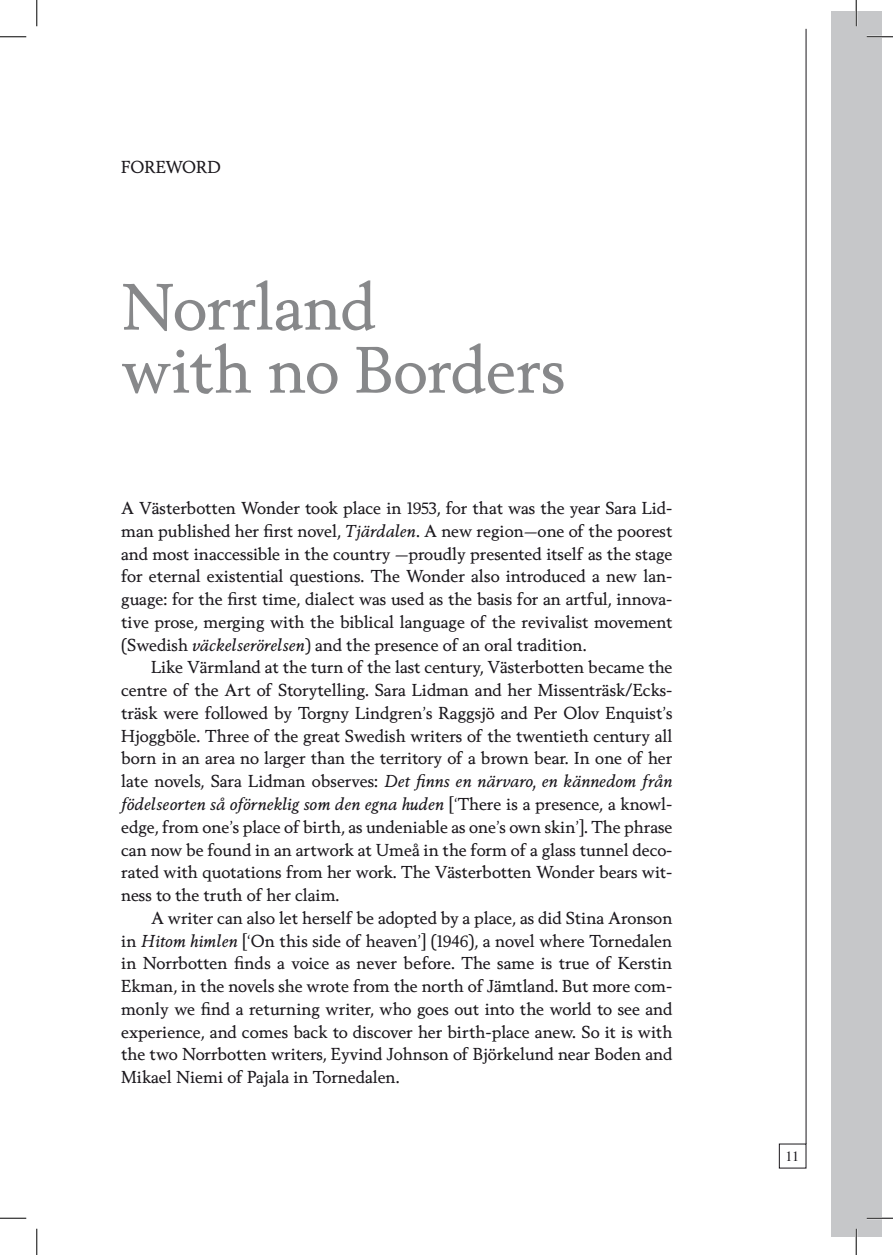
<style>
.page{position:relative;width:893px;height:1255px;background:#fff}
.page>*{position:absolute;margin:0;border:0;box-sizing:border-box;transform-origin:0 0}
.t1{font:63px/63px "Berling Nova Text";color:#87888a}
.t2{font:16.62px/22.8px "Berling Nova Text";color:#1a171c;text-align:justify}
.t3{font:14px "Times";color:#1a171c}
.s1{font-style:italic}
</style>
<div class="page">
<div style="left:830px;top:12px;width:50px;height:1224px;background:#c6c7c9"></div>
<hr style="left:805px;top:29px;width:1px;height:1114px;background:#1a171c">
<hr style="left:866px;top:36px;width:26px;height:2px;background:#fff">
<hr style="left:866px;top:1216px;width:26px;height:2px;background:#fff">
<hr style="left:854px;top:0;width:2px;height:26px;background:#fff">
<hr style="left:854px;top:1228px;width:2px;height:26px;background:#fff">
<svg style="left:0;top:36px;width:26px;height:1px"></svg>
<svg style="left:866px;top:36px;width:26px;height:1px"></svg>
<svg style="left:0;top:1217px;width:26px;height:1px"></svg>
<svg style="left:866px;top:1217px;width:26px;height:1px"></svg>
<svg style="left:36px;top:0;width:1px;height:26px"></svg>
<svg style="left:36px;top:1228px;width:1px;height:26px"></svg>
<svg style="left:855px;top:0;width:1px;height:26px"></svg>
<svg style="left:855px;top:1228px;width:1px;height:26px"></svg>
<p class="t2" style="left:121px;top:155px;width:101px">FOREWORD</p>
<h1 class="t1" style="left:121px;top:274px;width:445px">Norrland<br>with no Borders</h1>
<p class="t2" style="left:121px;top:496px;width:552px">A Västerbotten Wonder took place in 1953, for that was the year Sara Lid&shy;man published her first novel, <span class="s1">Tjärdalen</span>. A new region—one of the poorest and most inaccessible in the country —proudly presented itself as the stage for eternal existential questions. The Wonder also introduced a new lan&shy;guage: for the first time, dialect was used as the basis for an artful, innova&shy;tive prose, merging with the biblical language of the revivalist movement (Swedish <span class="s1">väckelserörelsen</span>) and the presence of an oral tradition.</p>
<p class="t2" style="left:121px;top:655px;width:552px;text-indent:30px">Like Värmland at the turn of the last century, Västerbotten became the centre of the Art of Storytelling. Sara Lidman and her Missenträsk/Ecks&shy;träsk were followed by Torgny Lindgren’s Raggsjö and Per Olov Enquist’s Hjoggböle. Three of the great Swedish writers of the twentieth century all born in an area no larger than the territory of a brown bear. In one of her late novels, Sara Lidman observes: <span class="s1">Det finns en närvaro, en kännedom från födelseorten så oförneklig som den egna huden</span> [‘There is a presence, a knowl&shy;edge, from one’s place of birth, as undeniable as one’s own skin’]. The phrase can now be found in an artwork at Umeå in the form of a glass tunnel deco&shy;rated with quotations from her work. The Västerbotten Wonder bears wit&shy;ness to the truth of her claim.</p>
<p class="t2" style="left:121px;top:905px;width:552px;text-indent:30px">A writer can also let herself be adopted by a place, as did Stina Aronson in <span class="s1">Hitom himlen</span> [‘On this side of heaven’] (1946), a novel where Tornedalen in Norrbotten finds a voice as never before. The same is true of Kerstin Ekman, in the novels she wrote from the north of Jämtland. But more com&shy;monly we find a returning writer, who goes out into the world to see and experience, and comes back to discover her birth-place anew. So it is with the two Norrbotten writers, Eyvind Johnson of Björkelund near Boden and Mikael Niemi of Pajala in Tornedalen.</p>
<p class="t3" style="left:785px;top:1142px;width:15px">11</p>
</div>
